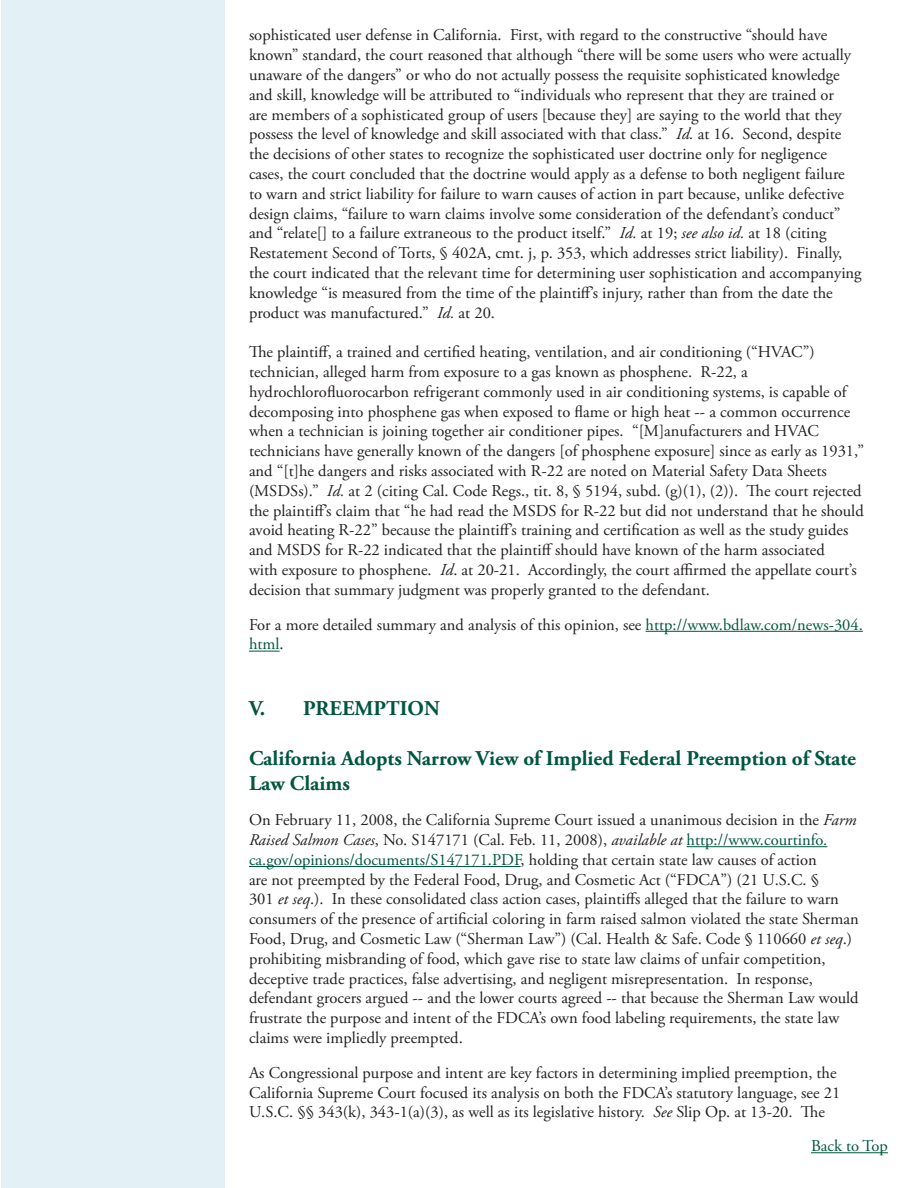
<style>
.page{position:relative;width:918px;height:1188px;background:#fff}
.page>*{position:absolute;margin:0;border:0;box-sizing:border-box;transform-origin:0 0}
.Article_Text{font:700 21px/25.2px "Adobe Garamond Pro";color:#00573d}
.Article_Text-2{font:16.5px/19.8px "Adobe Garamond Pro";color:#231f20}
.Article_Text-3{font:16.5px "Adobe Garamond Pro";color:#00573d}
.s1{font-style:italic}
.s2{color:#00573d}
</style>
<div class="page">
<div style="left:1px;top:0;width:224px;height:1187px;background:#e3f1f7"></div>
<hr style="left:646px;top:631px;width:217px;height:1px;background:#00573d">
<hr style="left:249px;top:651px;width:31px;height:1px;background:#00573d">
<hr style="left:687px;top:846px;width:140px;height:1px;background:#00573d">
<hr style="left:249px;top:866px;width:272px;height:1px;background:#00573d">
<hr style="left:811px;top:1152px;width:77px;height:1px;background:#00573d">
<p class="Article_Text-2" style="left:249px;top:26px;width:614px">sophisticated user defense in California. First, with regard to the constructive “should have known” standard, the court reasoned that although “there will be some users who were actually unaware of the dangers” or who do not actually possess the requisite sophisticated knowledge and skill, knowledge will be attributed to “individuals who represent that they are trained or<br>are members of a sophisticated group of users [because they] are saying to the world that they possess the level of knowledge and skill associated with that class.” <span class="s1">Id.</span> at 16. Second, despite the decisions of other states to recognize the sophisticated user doctrine only for negligence cases, the court concluded that the doctrine would apply as a defense to both negligent failure to warn and strict liability for failure to warn causes of action in part because, unlike defective design claims, “failure to warn claims involve some consideration of the defendant’s conduct” and “relate[] to a failure extraneous to the product itself.” <span class="s1">Id.</span> at 19; <span class="s1">see also id.</span> at 18 (citing Restatement Second of Torts, § 402A, cmt. j, p. 353, which addresses strict liability). Finally, the court indicated that the relevant time for determining user sophistication and accompanying knowledge “is measured from the time of the plaintiff’s injury, rather than from the date the product was manufactured.” <span class="s1">Id.</span> at 20.</p>
<p class="Article_Text-2" style="left:249px;top:343px;width:617px">The plaintiff, a trained and certified heating, ventilation, and air conditioning (“HVAC”) technician, alleged harm from exposure to a gas known as phosphene. R-22, a hydrochlorofluorocarbon refrigerant commonly used in air conditioning systems, is capable of decomposing into phosphene gas when exposed to flame or high heat -- a common occurrence when a technician is joining together air conditioner pipes. “[M]anufacturers and HVAC technicians have generally known of the dangers [of phosphene exposure] since as early as 1931,” and “[t]he dangers and risks associated with R-22 are noted on Material Safety Data Sheets (MSDSs).” <span class="s1">Id.</span> at 2 (citing Cal. Code Regs., tit. 8, § 5194, subd. (g)(1), (2)). The court rejected the plaintiff’s claim that “he had read the MSDS for R-22 but did not understand that he should avoid heating R-22” because the plaintiff’s training and certification as well as the study guides and MSDS for R-22 indicated that the plaintiff should have known of the harm associated<br>with exposure to phosphene. <span class="s1">Id</span>. at 20-21. Accordingly, the court affirmed the appellate court’s decision that summary judgment was properly granted to the defendant.</p>
<p class="Article_Text-2" style="left:249px;top:615px;width:615px">For a more detailed summary and analysis of this opinion, see <span class="s2">http://www.bdlaw.com/news-304. html</span>.</p>
<p class="Article_Text" style="left:249px;top:696px;width:192px">V. PREEMPTION</p>
<p class="Article_Text" style="left:249px;top:746px;width:609px">California Adopts Narrow View of Implied Federal Preemption of State<br>Law Claims</p>
<p class="Article_Text-2" style="left:249px;top:811px;width:611px">On February 11, 2008, the California Supreme Court issued a unanimous decision in the <span class="s1">Farm Raised Salmon Cases</span>, No. S147171 (Cal. Feb. 11, 2008), <span class="s1">available at</span> <span class="s2">http://www.courtinfo. ca.gov/opinions/documents/S147171.PDF</span>, holding that certain state law causes of action<br>are not preempted by the Federal Food, Drug, and Cosmetic Act (“FDCA”) (21 U.S.C. §<br>301 <span class="s1">et seq</span>.). In these consolidated class action cases, plaintiffs alleged that the failure to warn consumers of the presence of artificial coloring in farm raised salmon violated the state Sherman Food, Drug, and Cosmetic Law (“Sherman Law”) (Cal. Health &amp; Safe. Code § 110660 <span class="s1">et seq</span>.) prohibiting misbranding of food, which gave rise to state law claims of unfair competition, deceptive trade practices, false advertising, and negligent misrepresentation. In response, defendant grocers argued -- and the lower courts agreed -- that because the Sherman Law would frustrate the purpose and intent of the FDCA’s own food labeling requirements, the state law claims were impliedly preempted.</p>
<p class="Article_Text-2" style="left:249px;top:1063px;width:593px">As Congressional purpose and intent are key factors in determining implied preemption, the<br>California Supreme Court focused its analysis on both the FDCA’s statutory language, see 21<br>U.S.C. §§ 343(k), 343-1(a)(3), as well as its legislative history. <span class="s1">See</span> Slip Op. at 13-20. The</p>
<p class="Article_Text-3" style="left:811px;top:1136px;width:78px">Back to Top</p>
</div>
